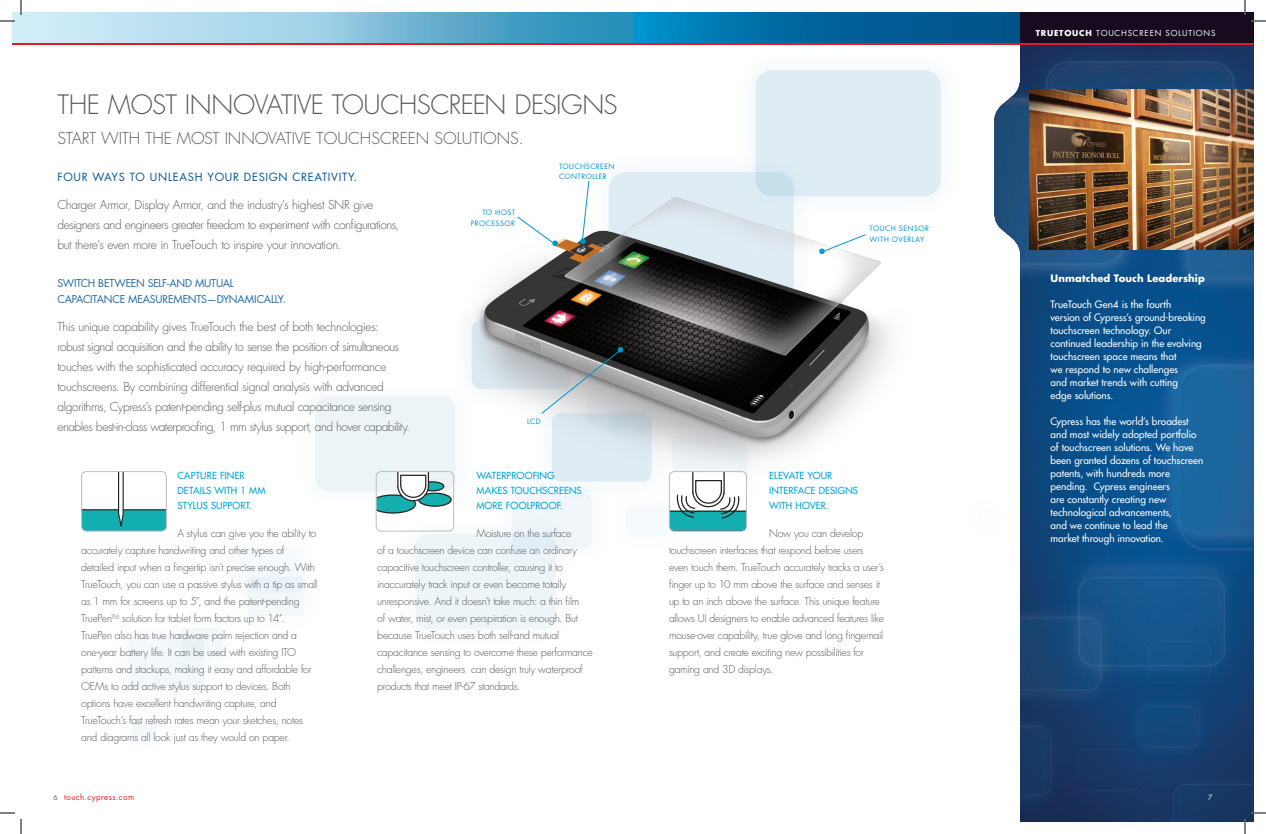
<style>
.page{position:relative;width:1266px;height:834px;background:#fff}
.page>*{position:absolute;margin:0;border:0;box-sizing:border-box;transform-origin:0 0}
.t1{font:300 26px "Futura Std";letter-spacing:-.025em;color:#57585a}
.t2{font:300 16px "Futura Std";letter-spacing:-.005em;color:#57585a}
.t3{font:300 12px/20px "Futura Std";letter-spacing:-.03em;color:#57585a}
.SUBHEAD{font:11px "Futura Std";letter-spacing:.065em;color:#005595}
.Body_callouts{font:300 10.5px/17px "Futura Std";letter-spacing:-.03em;color:#57585a}
.Subheads_-_body{font:10.5px/16px "Futura Std";letter-spacing:-.02em;color:#216aa5}
.Sidebar_subhead{font:500 10px/13px "Futura Std";color:#fff}
.Sidebar_subhead-2{font:700 10px "Futura Std";letter-spacing:.01em;color:#fff}
.Medium_caption_subhe{font:500 9.5px/15px "Futura Std";letter-spacing:.015em;color:#00a4d8}
.t4{font:8px "Futura Std";letter-spacing:.1em;color:#fff}
.t5{font:8px "Futura Std";letter-spacing:.05em;color:#e51a23}
.t6{font:7.2px/10.8px "Futura Std";letter-spacing:.06em;color:#0095ce;text-align:right}
.t7{font:7px "Futura Std";color:#57585a}
.t8{font:7px "Futura Std";color:#fff}
.s1{font-weight:700}
</style>
<div class="page">
<img style="left:81px;top:70px;width:860px;height:669px">
<img style="left:994px;top:45px;width:260px;height:777px">
<svg style="left:633px;top:12px;width:387px;height:32px;background:#07669c"></svg>
<div style="left:1020px;top:12px;width:234px;height:32px;background:#170c1f"></div>
<svg style="left:12px;top:12px;width:621px;height:32px;background:#8bbed7"></svg>
<div style="left:421px;top:482px;width:23px;height:9px;background:#15afb0;border-radius:50%"></div>
<div style="left:421px;top:481px;width:23px;height:10px;border:1px solid #231f20;border-radius:50%"></div>
<div style="left:419px;top:493px;width:32px;height:13px;background:#15afb0;border-radius:50%"></div>
<div style="left:418px;top:493px;width:34px;height:14px;border:1px solid #231f20;border-radius:50%"></div>
<svg style="left:376px;top:472px;width:54px;height:42px"></svg>
<div style="left:376px;top:471px;width:78px;height:60px;border:1px solid #bcbdc0;border-radius:5px"></div>
<svg style="left:82px;top:473px;width:84px;height:58px"></svg>
<div style="left:81px;top:471px;width:86px;height:60px;border:1px solid #bcbdc0;border-radius:5px"></div>
<svg style="left:669px;top:485px;width:78px;height:46px"></svg>
<div style="left:669px;top:471px;width:78px;height:60px;border:1px solid #bcbdc0;border-radius:5px"></div>
<img style="left:1029px;top:90px;width:225px;height:160px">
<img style="left:448px;top:189px;width:475px;height:296px">
<svg style="left:540px;top:347px;width:83px;height:68px;background:#a5a9ac"></svg>
<svg style="left:580px;top:180px;width:10px;height:64px"></svg>
<svg style="left:516px;top:216px;width:42px;height:30px"></svg>
<hr style="left:633px;top:44px;width:621px;height:1px;background:#e51a23">
<hr style="left:12px;top:44px;width:621px;height:1px;background:#e51a23">
<svg style="left:0;top:0;width:22px;height:22px"></svg>
<svg style="left:0;top:812px;width:22px;height:22px"></svg>
<svg style="left:1244px;top:0;width:22px;height:22px"></svg>
<svg style="left:1244px;top:812px;width:22px;height:22px"></svg>
<p class="t1" style="left:57px;top:88px;width:562px">THE MOST INNOVATIVE TOUCHSCREEN DESIGNS</p>
<p class="t2" style="left:57px;top:128px;width:468px">START WITH THE MOST INNOVATIVE TOUCHSCREEN SOLUTIONS.</p>
<p class="SUBHEAD" style="left:57px;top:170px;width:301px">FOUR WAYS TO UNLEASH YOUR DESIGN CREATIVITY.</p>
<p class="t3" style="left:57px;top:195px;width:343px">Charger Armor, Display Armor, and the industry’s highest SNR give designers and engineers greater freedom to experiment with configurations, but there’s even more in TrueTouch to inspire your innovation.</p>
<p class="Subheads_-_body" style="left:57px;top:275px;width:230px">SWITCH BETWEEN SELF-AND MUTUAL<br>CAPACITANCE MEASUREMENTS—DYNAMICALLY.</p>
<p class="t3" style="left:57px;top:317px;width:354px">This unique capability gives TrueTouch the best of both technologies:<br>robust signal acquisition and the ability to sense the position of simultaneous touches with the sophisticated accuracy required by high-performance touchscreens. By combining differential signal analysis with advanced algorithms, Cypress’s patent-pending self-plus mutual capacitance sensing enables best-in-class waterproofing, 1 mm stylus support, and hover capability.</p>
<p class="t6" style="left:559px;top:161px;width:57px">TOUCHSCREEN</p>
<p class="t6" style="left:559px;top:171px;width:49px">CONTROLLER</p>
<p class="t6" style="left:471px;top:207px;width:46px">TO HOST<br>PROCESSOR</p>
<p class="t6" style="left:527px;top:416px;width:15px">LCD</p>
<p class="Medium_caption_subhe" style="left:177px;top:468px;width:90px">CAPTURE FINER<br>DETAILS WITH 1 MM<br>STYLUS SUPPORT.</p>
<p class="Body_callouts" style="left:81px;top:525px;width:238px;text-indent:96px">A stylus can give you the ability to accurately capture handwriting and other types of detailed input when a fingertip isn’t precise enough. With TrueTouch, you can use a passive stylus with a tip as small as 1 mm for screens up to 5”, and the patent-pending TruePen<sup>TM</sup> solution for tablet form factors up to 14“.<br>TruePen also has true hardware palm rejection and a one-year battery life. It can be used with existing ITO patterns and stackups, making it easy and affordable for OEMs to add active stylus support to devices. Both options have excellent handwriting capture, and TrueTouch’s fast refresh rates mean your sketches, notes and diagrams all look just as they would on paper.</p>
<p class="Medium_caption_subhe" style="left:476px;top:468px;width:107px">WATERPROOFING<br>MAKES TOUCHSCREENS<br>MORE FOOLPROOF.</p>
<p class="Body_callouts" style="left:377px;top:525px;width:217px;text-indent:99px">Moisture on the surface<br>of a touchscreen device can confuse an ordinary capacitive touchscreen controller, causing it to inaccurately track input or even become totally unresponsive. And it doesn’t take much: a thin film<br>of water, mist, or even perspiration is enough. But because TrueTouch uses both self-and mutual capacitance sensing to overcome these performance challenges, engineers can design truly waterproof products that meet IP-67 standards.</p>
<p class="t6" style="left:870px;top:223px;width:61px">TOUCH SENSOR</p>
<p class="t6" style="left:870px;top:234px;width:56px">WITH OVERLAY</p>
<p class="Medium_caption_subhe" style="left:769px;top:468px;width:90px">ELEVATE YOUR<br>INTERFACE DESIGNS<br>WITH HOVER.</p>
<p class="Body_callouts" style="left:669px;top:525px;width:217px;text-indent:100px">Now you can develop touchscreen interfaces that respond before users even touch them. TrueTouch accurately tracks a user’s finger up to 10 mm above the surface and senses it up to an inch above the surface. This unique feature allows UI designers to enable advanced features like mouse-over capability, true glove and long fingernail support, and create exciting new possibilities for gaming and 3D displays.</p>
<p class="t4" style="left:1036px;top:28px;width:181px"><span class="s1">TRUETOUCH</span> TOUCHSCREEN SOLUTIONS</p>
<p class="Sidebar_subhead-2" style="left:1051px;top:272px;width:156px">Unmatched Touch Leadership</p>
<p class="Sidebar_subhead" style="left:1051px;top:298px;width:157px">TrueTouch Gen4 is the fourth<br>version of Cypress’s ground-breaking touchscreen technology. Our continued leadership in the evolving touchscreen space means that<br>we respond to new challenges<br>and market trends with cutting<br>edge solutions.</p>
<p class="Sidebar_subhead" style="left:1051px;top:415px;width:154px">Cypress has the world’s broadest and most widely adopted portfolio of touchscreen solutions. We have been granted dozens of touchscreen patents, with hundreds more pending. Cypress engineers<br>are constantly creating new technological advancements,<br>and we continue to lead the<br>market through innovation.</p>
<p class="t7" style="left:53px;top:793px;width:6px">6</p>
<p class="t5" style="left:64px;top:792px;width:71px">touch.cypress.com</p>
<p class="t8" style="left:1208px;top:793px;width:6px">7</p>
</div>
